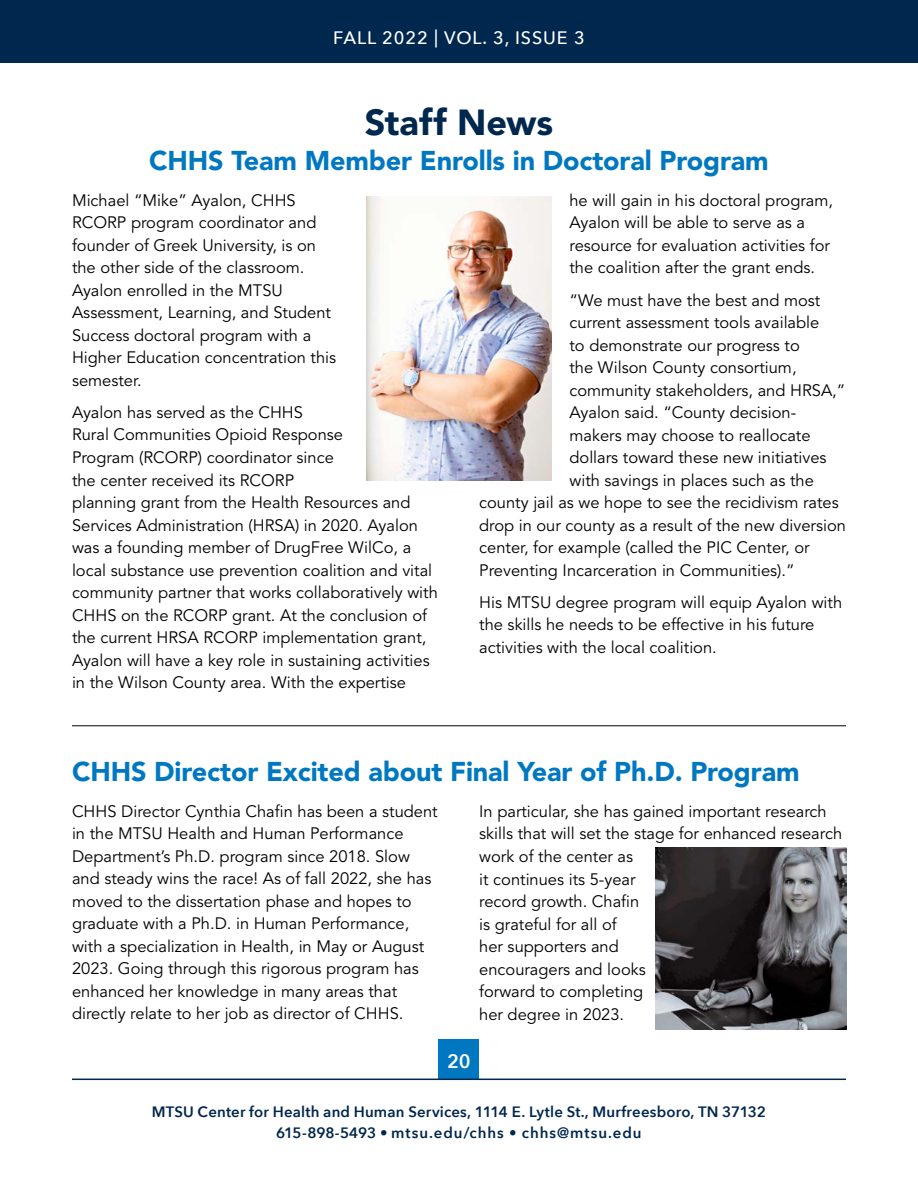
<style>
.page{position:relative;width:918px;height:1188px;background:#fff}
.page>*{position:absolute;margin:0;border:0;box-sizing:border-box;transform-origin:0 0}
.t1{font:900 36px "Avenir LT Pro";color:#00274e}
.t2{font:900 27px "Avenir LT Std";letter-spacing:-.005em;color:#0078c1}
.t3{font:600 19.5px "Avenir Next";color:#fff}
.t4{font:500 18px "Avenir Next";letter-spacing:.05em;color:#fff}
.t5{font:16.5px/22.5px "Avenir LT Std";color:#000}
.t6{font:600 15px/21px "Avenir Next";letter-spacing:.01em;color:#00274e;text-align:center}
</style>
<div class="page">
<div style="left:0;top:0;width:918px;height:63px;background:#00274e"></div>
<div style="left:439px;top:1040px;width:40px;height:40px;background:#0078c1"></div>
<hr style="left:72px;top:1079px;width:774px;height:1px;background:#00274e">
<img style="left:367px;top:196px;width:184px;height:285px">
<hr style="left:72px;top:725px;width:774px;height:1px;background:#000">
<img style="left:656px;top:847px;width:190px;height:182px">
<p class="t4" style="left:333px;top:22px;width:253px">FALL 2022 | VOL. 3, ISSUE 3</p>
<h1 class="t1" style="left:365px;top:101px;width:190px">Staff News</h1>
<h2 class="t2" style="left:149px;top:144px;width:621px">CHHS Team Member Enrolls in Doctoral Program</h2>
<p class="t5" style="left:72px;top:189px;width:266px">Michael “Mike” Ayalon, CHHS<br>RCORP program coordinator and founder of Greek University, is on the other side of the classroom.<br>Ayalon enrolled in the MTSU<br>Assessment, Learning, and Student<br>Success doctoral program with a<br>Higher Education concentration this semester.</p>
<p class="t5" style="left:72px;top:402px;width:367px">Ayalon has served as the CHHS<br>Rural Communities Opioid Response<br>Program (RCORP) coordinator since<br>the center received its RCORP<br>planning grant from the Health Resources and Services Administration (HRSA) in 2020. Ayalon was a founding member of DrugFree WilCo, a local substance use prevention coalition and vital community partner that works collaboratively with CHHS on the RCORP grant. At the conclusion of the current HRSA RCORP implementation grant, Ayalon will have a key role in sustaining activities in the Wilson County area. With the expertise</p>
<p class="t5" style="left:569px;top:189px;width:265px">he will gain in his doctoral program, Ayalon will be able to serve as a resource for evaluation activities for the coalition after the grant ends.</p>
<p class="t5" style="left:569px;top:289px;width:252px">“We must have the best and most</p>
<p class="t5" style="left:569px;top:312px;width:251px">current assessment tools available</p>
<p class="t5" style="left:569px;top:334px;width:232px">to demonstrate our progress to</p>
<p class="t5" style="left:569px;top:357px;width:229px">the Wilson County consortium,</p>
<p class="t5" style="left:569px;top:379px;width:277px">community stakeholders, and HRSA,”</p>
<p class="t5" style="left:569px;top:402px;width:228px">Ayalon said. “County decision-</p>
<p class="t5" style="left:569px;top:424px;width:243px">makers may choose to reallocate</p>
<p class="t5" style="left:569px;top:447px;width:259px">dollars toward these new initiatives</p>
<p class="t5" style="left:569px;top:469px;width:246px">with savings in places such as the</p>
<p class="t5" style="left:479px;top:492px;width:361px">county jail as we hope to see the recidivism rates</p>
<p class="t5" style="left:479px;top:514px;width:368px">drop in our county as a result of the new diversion</p>
<p class="t5" style="left:479px;top:537px;width:332px">center, for example (called the PIC Center, or</p>
<p class="t5" style="left:479px;top:559px;width:317px">Preventing Incarceration in Communities).”</p>
<p class="t5" style="left:479px;top:591px;width:364px">His MTSU degree program will equip Ayalon with the skills he needs to be effective in his future activities with the local coalition.</p>
<h2 class="t2" style="left:72px;top:755px;width:729px">CHHS Director Excited about Final Year of Ph.D. Program</h2>
<p class="t5" style="left:72px;top:800px;width:367px">CHHS Director Cynthia Chafin has been a student in the MTSU Health and Human Performance Department’s Ph.D. program since 2018. Slow and steady wins the race! As of fall 2022, she has moved to the dissertation phase and hopes to graduate with a Ph.D. in Human Performance, with a specialization in Health, in May or August 2023. Going through this rigorous program has enhanced her knowledge in many areas that directly relate to her job as director of CHHS.</p>
<p class="t5" style="left:479px;top:801px;width:364px">In particular, she has gained important research skills that will set the stage for enhanced research work of the center as<br>it continues its 5-year<br>record growth. Chafin<br>is grateful for all of<br>her supporters and<br>encouragers and looks<br>forward to completing<br>her degree in 2023.</p>
<p class="t3" style="left:447px;top:1044px;width:25px">20</p>
<p class="t6" style="left:152px;top:1100px;width:616px">MTSU Center for Health and Human Services, 1114 E. Lytle St., Murfreesboro, TN 37132<br>615-898-5493 • mtsu.edu/chhs • chhs@mtsu.edu</p>
</div>
